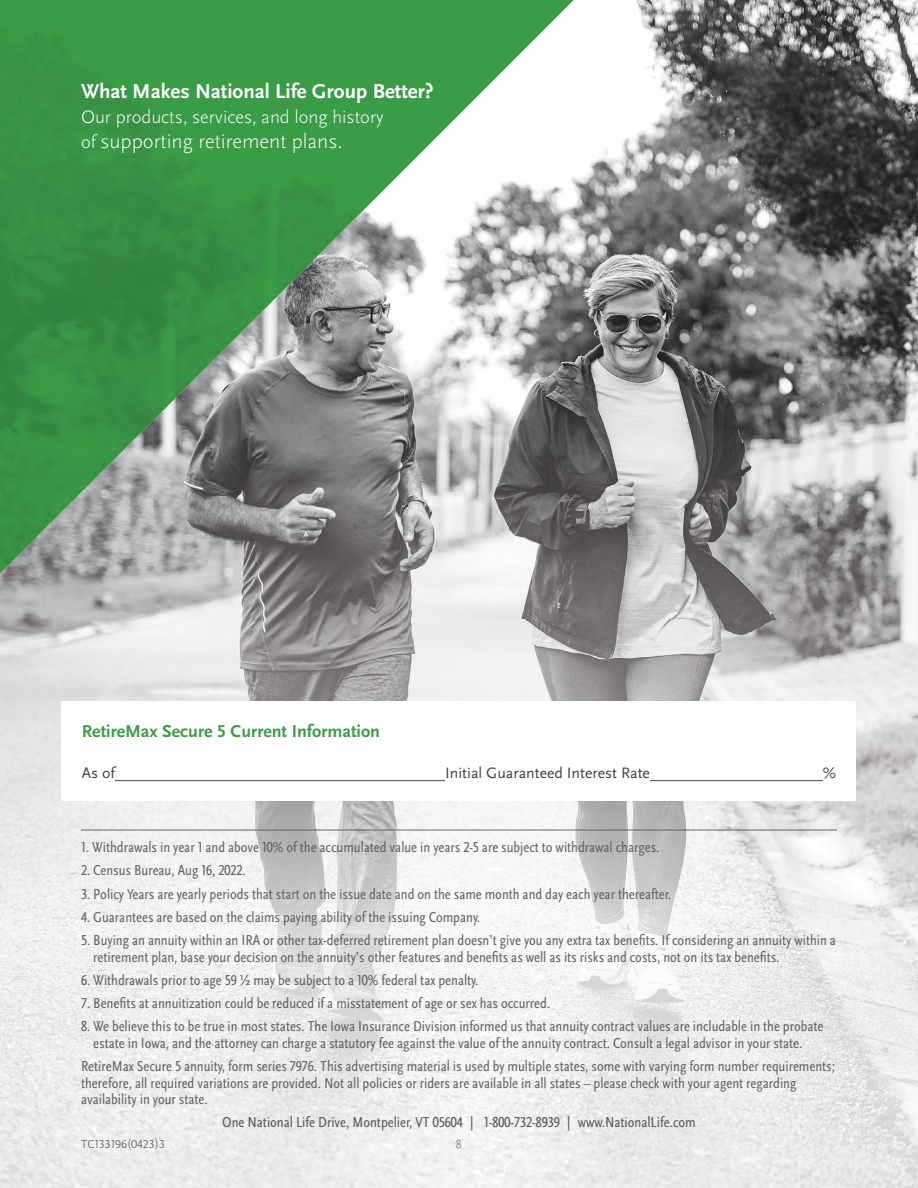
<style>
.page{position:relative;width:918px;height:1188px;background:#fff}
.page>*{position:absolute;margin:0;border:0;box-sizing:border-box;transform-origin:0 0}
.t1{font:700 21px "Scala Sans OT";color:#fff}
.t2{font:300 21px "Scala Sans OT";color:#fff}
.t3{font:300 18.75px "Scala Sans OT";color:#fff}
.t4{font:700 18px "Scala Sans OT";color:#3d9c46}
.t5{font:15.75px "Scala Sans OT";color:#414142}
.t6{font:condensed 15px/16.5px "Scala Sans OT";color:#636466}
.t7{font:condensed 15px "Scala Sans OT";color:#58595b}
.t8{font:300 12px "Scala Sans OT";color:#414142}
.t9{font:300 12px "Scala Sans OT";color:#636466}
.s1{font-size:18.75px}
</style>
<div class="page">
<img style="left:510px;top:0;width:408px;height:1188px">
<img style="left:459px;top:182px;width:51px;height:1006px">
<img style="left:408px;top:234px;width:51px;height:954px">
<img style="left:357px;top:211px;width:51px;height:977px">
<img style="left:306px;top:261px;width:51px;height:927px">
<img style="left:255px;top:313px;width:51px;height:875px">
<img style="left:204px;top:366px;width:51px;height:822px">
<img style="left:153px;top:418px;width:51px;height:770px">
<img style="left:102px;top:470px;width:51px;height:718px">
<img style="left:51px;top:522px;width:51px;height:666px">
<img style="left:0;top:574px;width:51px;height:614px">
<hr style="left:81px;top:830px;width:756px;height:1px;background:#636466">
<div style="left:62px;top:701px;width:794px;height:100px;background:#fff"></div>
<hr style="left:115px;top:780px;width:330px;height:1px;background:#414142">
<hr style="left:650px;top:780px;width:173px;height:1px;background:#414142">
<img style="left:0;top:0;width:313px;height:313px">
<div style="left:313px;top:0;width:157px;height:156px;background:#3b9c46"></div>
<img style="left:469px;top:0;width:105px;height:52px">
<img style="left:469px;top:52px;width:53px;height:52px">
<img style="left:313px;top:156px;width:105px;height:53px">
<img style="left:313px;top:208px;width:52px;height:53px">
<img style="left:0;top:313px;width:157px;height:157px">
<img style="left:156px;top:313px;width:105px;height:53px">
<img style="left:156px;top:365px;width:53px;height:53px">
<img style="left:0;top:469px;width:104px;height:53px">
<img style="left:0;top:522px;width:52px;height:52px">
<h1 class="t1" style="left:81px;top:79px;width:354px">What Makes National Life Group Better?</h1>
<p class="t3" style="left:81px;top:106px;width:304px">Our products, services, and long history</p>
<h1 class="t2" style="left:81px;top:129px;width:263px"><span class="s1">of</span> supporting retirement plans.</h1>
<p class="t4" style="left:82px;top:720px;width:300px">RetireMax Secure 5 Current Information</p>
<p class="t5" style="left:82px;top:764px;width:35px">As of</p>
<p class="t5" style="left:445px;top:764px;width:206px">Initial Guaranteed Interest Rate</p>
<p class="t5" style="left:823px;top:764px;width:15px">%</p>
<p class="t6" style="left:81px;top:839px;width:580px">1. Withdrawals in year 1 and above 10% of the accumulated value in years 2-5 are subject to withdrawal charges.</p>
<p class="t6" style="left:81px;top:862px;width:166px">2. Census Bureau, Aug 16, 2022.</p>
<p class="t6" style="left:81px;top:885px;width:592px">3. Policy Years are yearly periods that start on the issue date and on the same month and day each year thereafter.</p>
<p class="t6" style="left:81px;top:909px;width:401px">4. Guarantees are based on the claims paying ability of the issuing Company.</p>
<p class="t6" style="left:93px;top:932px;width:744px;text-indent:-12px">5. Buying an annuity within an IRA or other tax-deferred retirement plan doesn’t give you any extra tax benefits. If considering an annuity within a retirement plan, base your decision on the annuity’s other features and benefits as well as its risks and costs, not on its tax benefits.</p>
<p class="t6" style="left:81px;top:972px;width:399px">6. Withdrawals prior to age 59 ½ may be subject to a 10% federal tax penalty.</p>
<p class="t6" style="left:81px;top:995px;width:471px">7. Benefits at annuitization could be reduced if a misstatement of age or sex has occurred.</p>
<p class="t6" style="left:81px;top:1018px;width:744px;text-align:center">8. We believe this to be true in most states. The Iowa Insurance Division informed us that annuity contract values are includable in the probate estate in Iowa, and the attorney can charge a statutory fee against the value of the annuity contract. Consult a legal advisor in your state.</p>
<p class="t6" style="left:81px;top:1058px;width:756px">RetireMax Secure 5 annuity, form series 7976. This advertising material is used by multiple states, some with varying form number requirements; therefore, all required variations are provided. Not all policies or riders are available in all states – please check with your agent regarding availability in your state.</p>
<p class="t7" style="left:222px;top:1113px;width:475px">One National Life Drive, Montpelier, VT 05604 | 1-800-732-8939 | www.NationalLife.com</p>
<p class="t8" style="left:81px;top:1136px;width:86px">TC133196(0423)3</p>
<p class="t9" style="left:456px;top:1136px;width:7px">8</p>
</div>
